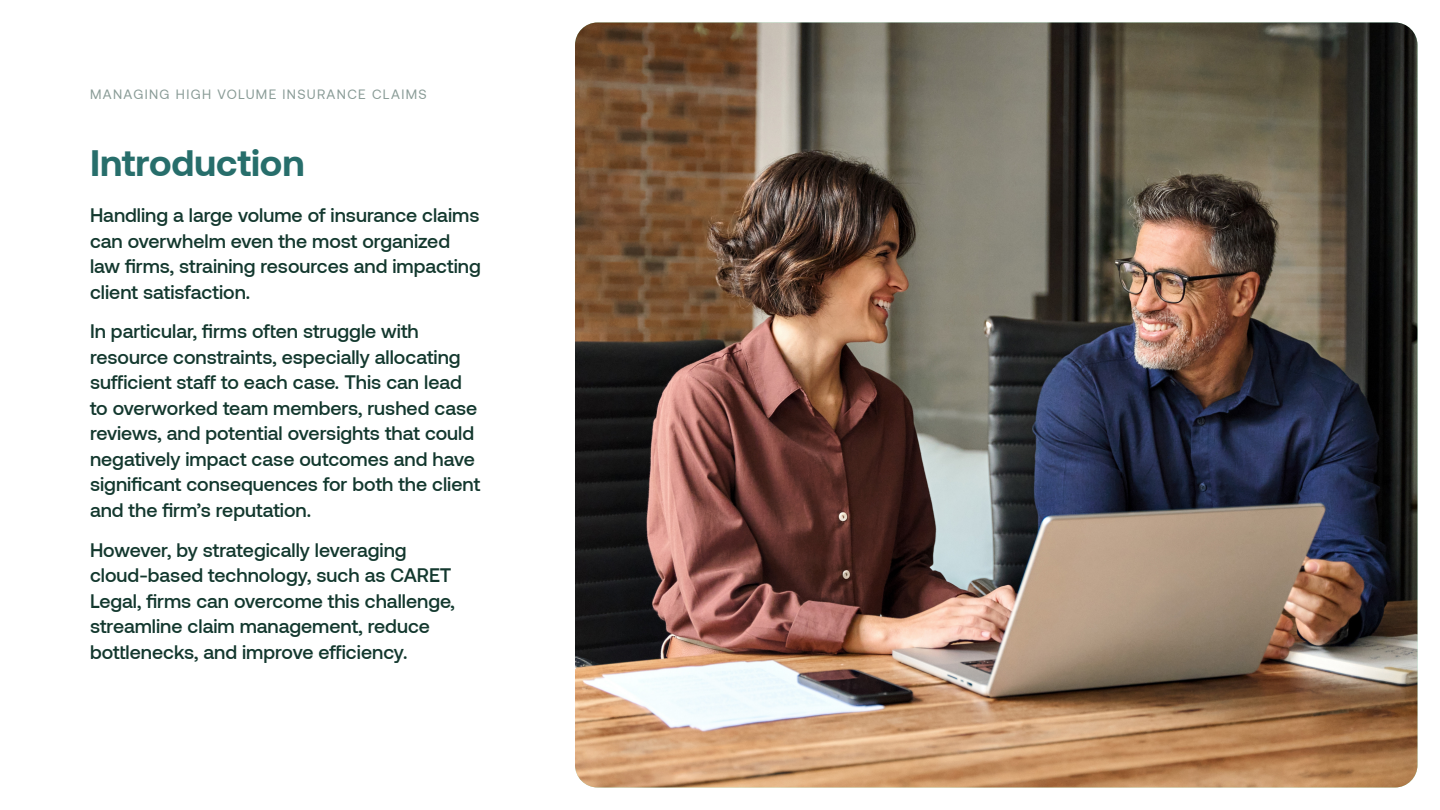
<style>
.page{position:relative;width:1440px;height:810px;background:#fff}
.page>*{position:absolute;margin:0;border:0;box-sizing:border-box;transform-origin:0 0}
.t1{font:700 37.5px "Aeonik";color:#276e6b}
.t2{font:500 19.5px/25.5px "Aeonik";color:#13382e}
.t3{font:13.5px "Aeonik";letter-spacing:.1em;color:#13382e}
</style>
<div class="page">
<img style="left:575px;top:22px;width:843px;height:766px">
<p class="t3" style="left:90px;top:87px;width:338px">MANAGING HIGH VOLUME INSURANCE CLAIMS</p>
<h1 class="t1" style="left:90px;top:142px;width:216px">Introduction</h1>
<p class="t2" style="left:90px;top:202px;width:392px">Handling a large volume of insurance claims can overwhelm even the most organized law firms, straining resources and impacting client satisfaction.</p>
<p class="t2" style="left:90px;top:319px;width:392px">In particular, firms often struggle with resource constraints, especially allocating sufficient staff to each case. This can lead to overworked team members, rushed case reviews, and potential oversights that could negatively impact case outcomes and have significant consequences for both the client and the firm’s reputation.</p>
<p class="t2" style="left:90px;top:537px;width:366px">However, by strategically leveraging cloud-based technology, such as CARET Legal, firms can overcome this challenge, streamline claim management, reduce bottlenecks, and improve efficiency.</p>
</div>
